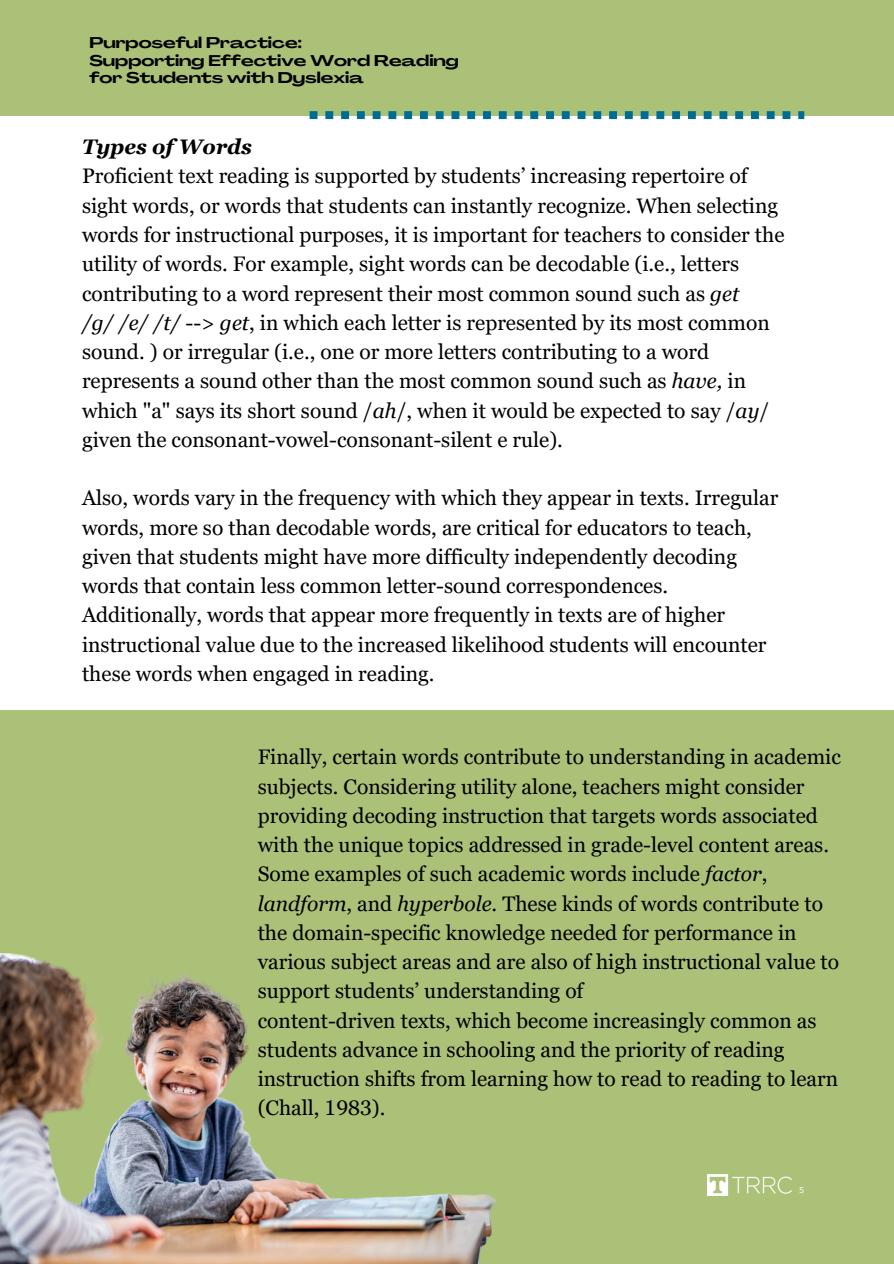
<style>
.page{position:relative;width:894px;height:1264px;background:#fff}
.page>*{position:absolute;margin:0;border:0;box-sizing:border-box;transform-origin:0 0}
.t1{font:21px/29.2px "Georgia Pro";color:#000}
.t2{font:700 15.3px "Agrandir Grand";color:#000}
.t3{font:8.4px "Gotham";color:#fff}
.s1{font-weight:700;font-style:italic}
.s2{font-style:italic}
</style>
<div class="page">
<div style="left:0;top:709px;width:893px;height:554px;background:#abc178"></div>
<img style="left:0;top:953px;width:497px;height:309px">
<img style="left:707px;top:1174px;width:83px;height:20px">
<div style="left:0;top:0;width:893px;height:115px;background:#abc178"></div>
<svg style="left:309px;top:111px;width:495px;height:8px"></svg>
<p class="t2" style="left:89px;top:37px;width:214px">Purposeful Practice:</p>
<h1 class="t2" style="left:89px;top:54px;width:371px">Supporting Effective Word Reading</h1>
<h1 class="t2" style="left:89px;top:71px;width:276px">for Students with Dyslexia</h1>
<h1 class="t1" style="left:82px;top:132px;width:703px"><span class="s1">Types of Words<br></span>Proficient text reading is supported by students’ increasing repertoire of sight words, or words that students can instantly recognize. When selecting words for instructional purposes, it is important for teachers to consider the utility of words. For example, sight words can be decodable (i.e., letters contributing to a word represent their most common sound such as <span class="s2">get<br>/g/ /e/ /t/</span> --&gt; <span class="s2">get</span>, in which each letter is represented by its most common sound. ) or irregular (i.e., one or more letters contributing to a word represents a sound other than the most common sound such as <span class="s2">have,</span> in which "a" says its short sound /<span class="s2">ah</span>/, when it would be expected to say /<span class="s2">ay</span>/ given the consonant-vowel-consonant-silent e rule).</h1>
<p class="t1" style="left:82px;top:483px;width:697px">Also, words vary in the frequency with which they appear in texts. Irregular words, more so than decodable words, are critical for educators to teach, given that students might have more difficulty independently decoding words that contain less common letter-sound correspondences.<br>Additionally, words that appear more frequently in texts are of higher instructional value due to the increased likelihood students will encounter these words when engaged in reading.</p>
<p class="t1" style="left:258px;top:742px;width:584px">Finally, certain words contribute to understanding in academic subjects. Considering utility alone, teachers might consider providing decoding instruction that targets words associated with the unique topics addressed in grade-level content areas.<br>Some examples of such academic words include <span class="s2">factor</span>, <span class="s2">landform</span>, and <span class="s2">hyperbole</span>. These kinds of words contribute to the domain-specific knowledge needed for performance in various subject areas and are also of high instructional value to support students’ understanding of<br>content-driven texts, which become increasingly common as students advance in schooling and the priority of reading instruction shifts from learning how to read to reading to learn (Chall, 1983).</p>
<p class="t3" style="left:798px;top:1184px;width:7px">5</p>
</div>
